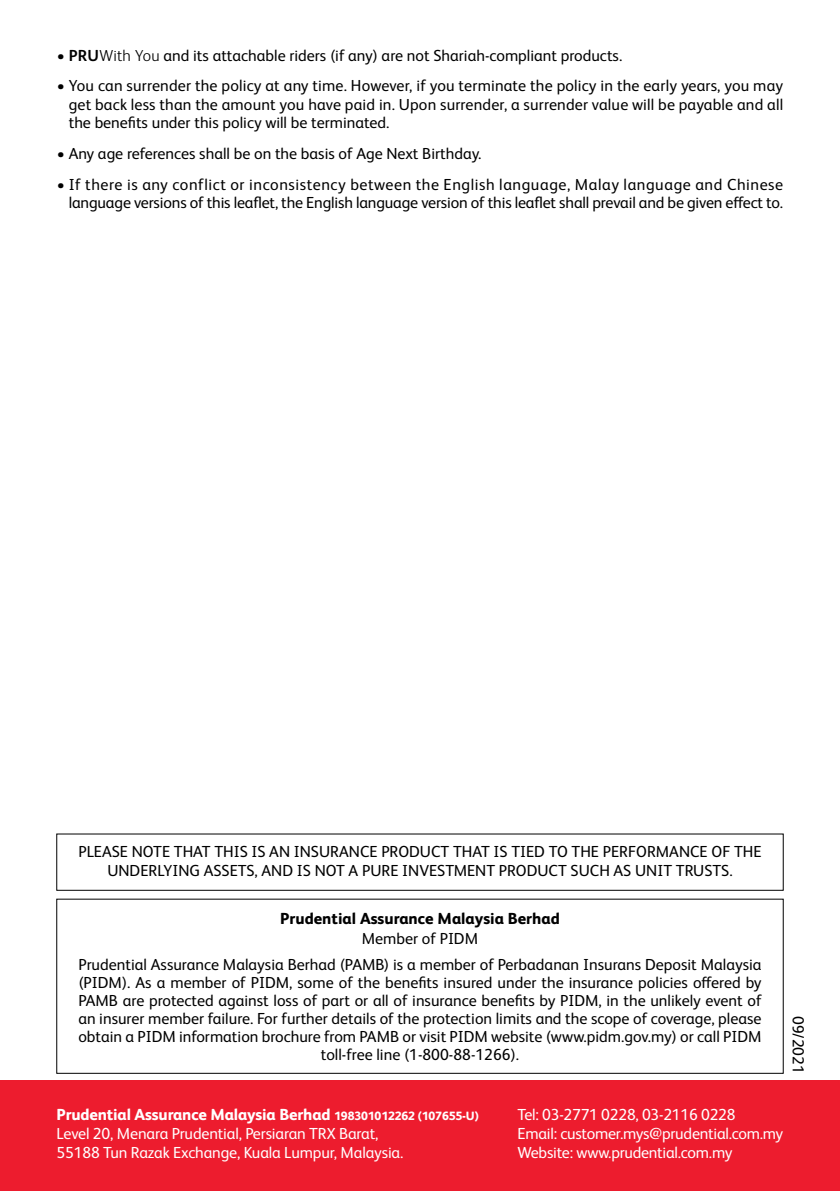
<style>
.page{position:relative;width:840px;height:1191px;background:#fff}
.page>*{position:absolute;margin:0;border:0;box-sizing:border-box;transform-origin:0 0}
.t1{font:16px/18px "FS Albert Pro";color:#000;text-align:center}
.t2{font:16px/19.2px "FS Albert Pro";letter-spacing:-.015em;color:#fff}
.t3{font:800 16px "FS Albert Pro";color:#000}
.s1{font-weight:700}
.s2{font-weight:300}
.s3{font-weight:800}
.s4{font-weight:800;font-size:12px}
</style>
<div class="page">
<div style="left:0;top:1080px;width:839px;height:111px;background:#ed1c2e"></div>
<p class="t1" style="left:57px;top:45px;width:566px">• <span class="s1">PRU</span><span class="s2">With You</span> and its attachable riders (if any) are not Shariah-compliant products.</p>
<p class="t1" style="left:69px;top:75px;width:715px;line-height:18.6px;text-align:justify;text-indent:-12px">• You can surrender the policy at any time. However, if you terminate the policy in the early years, you may get back less than the amount you have paid in. Upon surrender, a surrender value will be payable and all the benefits under this policy will be terminated.</p>
<p class="t1" style="left:57px;top:143px;width:426px">• Any age references shall be on the basis of Age Next Birthday.</p>
<p class="t1" style="left:57px;top:174px;width:727px;line-height:18.6px;text-align:right">• If there is any conflict or inconsistency between the English language, Malay language and Chinese language versions of this leaflet, the English language version of this leaflet shall prevail and be given effect to.</p>
<p class="t1" style="left:78px;top:840px;width:684px;line-height:19.2px">PLEASE NOTE THAT THIS IS AN INSURANCE PRODUCT THAT IS TIED TO THE PERFORMANCE OF THE<br>UNDERLYING ASSETS, AND IS NOT A PURE INVESTMENT PRODUCT SUCH AS UNIT TRUSTS.</p>
<p class="t3" style="left:280px;top:906px;width:281px">Prudential Assurance Malaysia Berhad</p>
<p class="t1" style="left:78px;top:924px;width:684px;line-height:26px">Member of PIDM<br>Prudential Assurance Malaysia Berhad (PAMB) is a member of Perbadanan Insurans Deposit Malaysia</p>
<p class="t1" style="left:78px;top:972px;width:684px">(PIDM). As a member of PIDM, some of the benefits insured under the insurance policies offered by PAMB are protected against loss of part or all of insurance benefits by PIDM, in the unlikely event of an insurer member failure. For further details of the protection limits and the scope of coverage, please obtain a PIDM information brochure from PAMB or visit PIDM website (www.pidm.gov.my) or call PIDM toll-free line (1-800-88-1266).</p>
<p class="t1" style="left:807px;top:1015px;width:60px;rotate:90deg">09/2021</p>
<p class="t2" style="left:56px;top:1103px;width:423px"><span class="s3">Prudential Assurance Malaysia Berhad</span> <span class="s4">198301012262 (107655-U)<br></span>Level 20, Menara Prudential, Persiaran TRX Barat,<br>55188 Tun Razak Exchange, Kuala Lumpur, Malaysia.</p>
<p class="t2" style="left:517px;top:1103px;width:267px">Tel: 03-2771 0228, 03-2116 0228<br>Email: customer.mys@prudential.com.my<br>Website: www.prudential.com.my</p>
</div>
